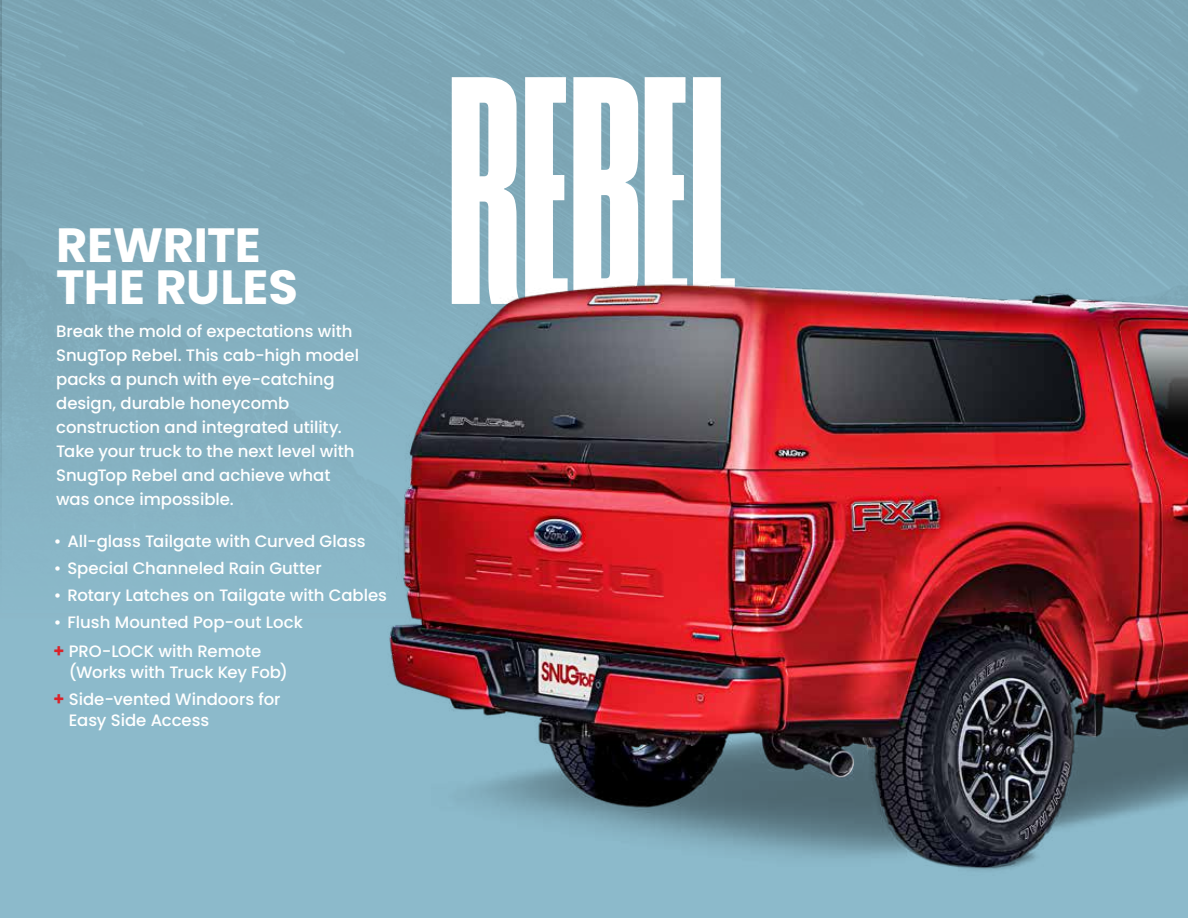
<style>
.page{position:relative;width:1188px;height:918px;background:#fff}
.page>*{position:absolute;margin:0;border:0;box-sizing:border-box;transform-origin:0 0}
.t1{font:324px "Humane";color:#fff}
.t2{font:700 48px/42px "Poppins";letter-spacing:-.01em;color:#fff}
.t3{font:500 16.5px/24px "Poppins";letter-spacing:-.005em;color:#fff}
.s1{font-family:"Barlow";font-weight:700;font-size:21px;color:#da2229}
</style>
<div class="page">
<hr style="left:0;top:0;width:1px;height:918px;background:#a63d40">
<div style="left:1px;top:0;width:1187px;height:918px;background:linear-gradient(to bottom,#7ca4b3,#8fbed0)"></div>
<img style="left:373px;top:212px;width:815px;height:706px">
<h2 class="t2" style="left:56px;top:224px;width:243px">REWRITE<br>THE RULES</h2>
<p class="t3" style="left:56px;top:319px;width:304px">Break the mold of expectations with<br>SnugTop Rebel. This cab-high model packs a punch with eye-catching design, durable honeycomb construction and integrated utility.<br>Take your truck to the next level with<br>SnugTop Rebel and achieve what was once impossible.</p>
<p class="t3" style="left:54px;top:529px;width:313px">• All-glass Tailgate with Curved Glass</p>
<p class="t3" style="left:54px;top:556px;width:269px">• Special Channeled Rain Gutter</p>
<p class="t3" style="left:54px;top:583px;width:335px">• Rotary Latches on Tailgate with Cables</p>
<p class="t3" style="left:54px;top:607px;width:251px;line-height:29.5px">• Flush Mounted Pop-out Lock <span class="s1">+</span> PRO-LOCK with Remote</p>
<p class="t3" style="left:54px;top:659px;width:236px;line-height:27px;text-indent:15px">(Works with Truck Key Fob) <span class="s1">+</span> Side-vented Windoors for</p>
<p class="t3" style="left:69px;top:708px;width:142px">Easy Side Access</p>
<h1 class="t1" style="left:448px;top:20px;width:290px">REBEL</h1>
</div>
